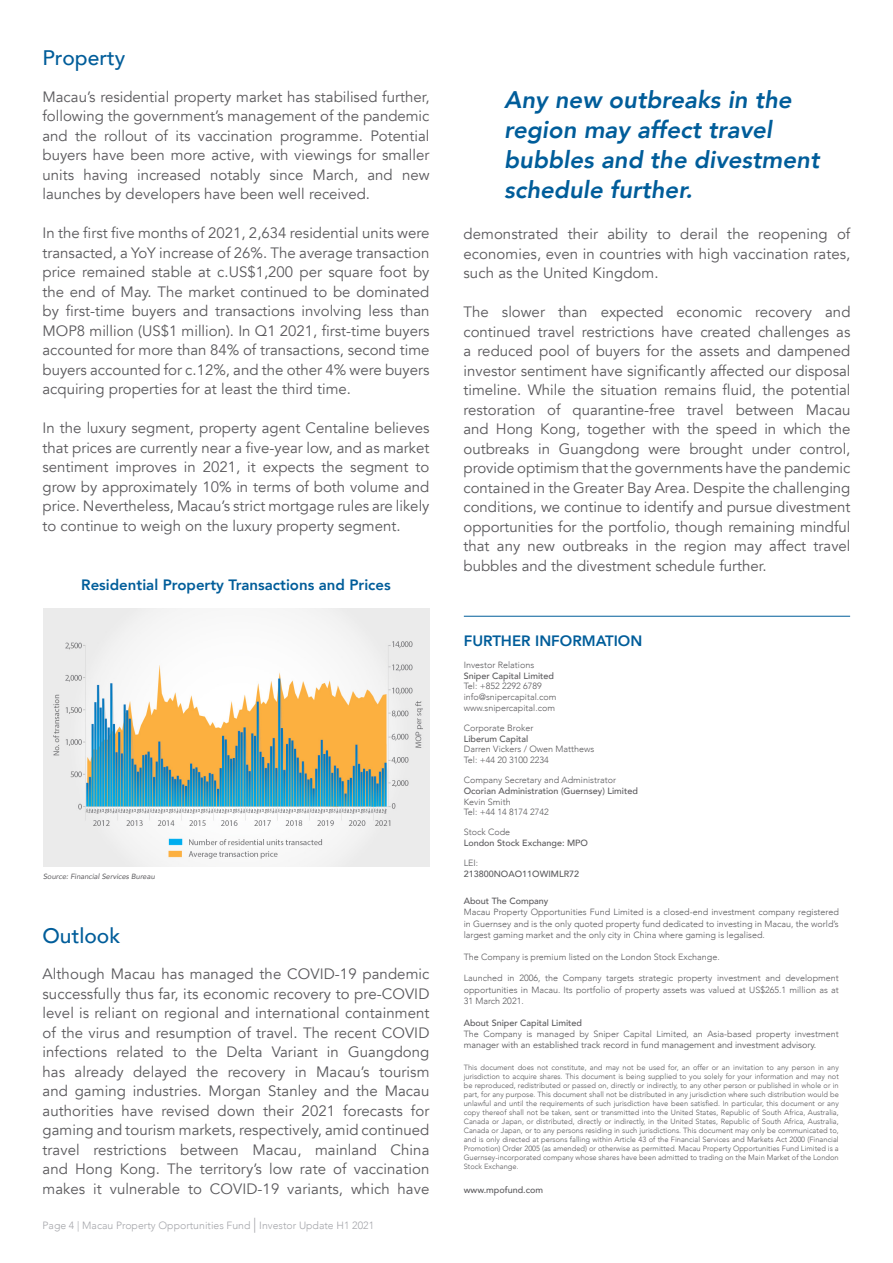
<style>
.page{position:relative;width:893px;height:1263px;background:#fff}
.page>*{position:absolute;margin:0;border:0;box-sizing:border-box;transform-origin:0 0}
.t1{font:italic 800 24px/30px "Avenir";color:#005d9a}
.t2{font:500 21px "Avenir";color:#005d9a}
.t3{font:15px/19.5px "Avenir";color:#5a595c;text-align:justify}
.t4{font:800 15px "Avenir";color:#005d9a}
.t5{font:300 10.5px "Avenir";color:#a5a6aa}
.t6{font:300 9px/11.2px "Avenir";color:#5a595c;text-align:justify}
.t7{font:500 9px "Avenir";color:#5a595c}
.t8{font:9px/11.2px "Avenir";color:#5a595c}
.t9{font:300 7.5px/9px "Avenir";color:#5a595c;text-align:justify}
.t10{font:italic 7.5px "Avenir";color:#5a595c}
.s1{font-size:15px}
.s2{font-weight:300}
</style>
<div class="page">
<img style="left:44px;top:608px;width:386px;height:259px">
<hr style="left:464px;top:616px;width:386px;height:1px;background:#005d9a">
<p class="t2" style="left:43px;top:40px;width:84px">Property</p>
<p class="t3" style="left:43px;top:87px;width:388px">Macau’s residential property market has stabilised further, following the government’s management of the pandemic and the rollout of its vaccination programme. Potential buyers have been more active, with viewings for smaller units having increased notably since March, and new launches by developers have been well received.</p>
<p class="t3" style="left:43px;top:223px;width:388px">In the first five months of 2021, 2,634 residential units were transacted, a YoY increase of 26%. The average transaction price remained stable at c.US$1,200 per square foot by the end of May. The market continued to be dominated by first-time buyers and transactions involving less than MOP8 million (US$1 million). In Q1 2021, first-time buyers accounted for more than 84% of transactions, second time buyers accounted for c.12%, and the other 4% were buyers acquiring properties for at least the third time.</p>
<p class="t3" style="left:43px;top:418px;width:388px">In the luxury segment, property agent Centaline believes that prices are currently near a five-year low, and as market sentiment improves in 2021, it expects the segment to grow by approximately 10% in terms of both volume and price. Nevertheless, Macau’s strict mortgage rules are likely to continue to weigh on the luxury property segment.</p>
<p class="t4" style="left:81px;top:573px;width:311px">Residential Property Transactions and Prices</p>
<p class="t10" style="left:43px;top:872px;width:113px">Source: Financial Services Bureau</p>
<p class="t2" style="left:43px;top:917px;width:79px">Outlook</p>
<p class="t3" style="left:43px;top:964px;width:388px">Although Macau has managed the COVID-19 pandemic successfully thus far, its economic recovery to pre-COVID level is reliant on regional and international containment of the virus and resumption of travel. The recent COVID infections related to the Delta Variant in Guangdong has already delayed the recovery in Macau’s tourism and gaming industries. Morgan Stanley and the Macau authorities have revised down their 2021 forecasts for gaming and tourism markets, respectively, amid continued travel restrictions between Macau, mainland China and Hong Kong. The territory’s low rate of vaccination makes it vulnerable to COVID-19 variants, which have</p>
<p class="t5" style="left:43px;top:1219px;width:333px">Page 4 | Macau Property Opportunities Fund <span class="s1">|</span> Investor Update H1 2021</p>
<p class="t1" style="left:504px;top:85px;width:317px">Any new outbreaks in the region may affect travel bubbles and the divestment schedule further.</p>
<p class="t3" style="left:463px;top:224px;width:388px">demonstrated their ability to derail the reopening of economies, even in countries with high vaccination rates, such as the United Kingdom.</p>
<p class="t3" style="left:463px;top:302px;width:388px">The slower than expected economic recovery and continued travel restrictions have created challenges as a reduced pool of buyers for the assets and dampened investor sentiment have significantly affected our disposal timeline. While the situation remains fluid, the potential restoration of quarantine-free travel between Macau and Hong Kong, together with the speed in which the outbreaks in Guangdong were brought under control, provide optimism that the governments have the pandemic contained in the Greater Bay Area. Despite the challenging conditions, we continue to identify and pursue divestment opportunities for the portfolio, though remaining mindful that any new outbreaks in the region may affect travel bubbles and the divestment schedule further.</p>
<p class="t4" style="left:464px;top:629px;width:180px">FURTHER INFORMATION</p>
<p class="t6" style="left:464px;top:659px;width:72px">Investor Relations</p>
<p class="t7" style="left:464px;top:668px;width:92px">Sniper Capital Limited</p>
<p class="t6" style="left:464px;top:681px;width:80px">Tel: +852 2292 6789</p>
<p class="t6" style="left:464px;top:691px;width:94px">info@snipercapital.com</p>
<p class="t6" style="left:464px;top:702px;width:93px">www.snipercapital.com</p>
<p class="t6" style="left:464px;top:722px;width:71px">Corporate Broker</p>
<p class="t7" style="left:464px;top:731px;width:66px">Liberum Capital</p>
<p class="t6" style="left:464px;top:744px;width:132px">Darren Vickers / Owen Matthews</p>
<p class="t6" style="left:464px;top:754px;width:87px">Tel: +44 20 3100 2234</p>
<p class="t6" style="left:464px;top:774px;width:154px">Company Secretary and Administrator</p>
<p class="t7" style="left:464px;top:783px;width:176px">Ocorian Administration (Guernsey) Limited</p>
<p class="t6" style="left:464px;top:796px;width:49px">Kevin Smith</p>
<p class="t6" style="left:464px;top:807px;width:87px">Tel: +44 14 8174 2742</p>
<p class="t6" style="left:464px;top:826px;width:48px">Stock Code</p>
<p class="t7" style="left:464px;top:835px;width:126px">London Stock Exchange: MPO</p>
<p class="t6" style="left:464px;top:857px;width:16px">LEI:</p>
<p class="t7" style="left:464px;top:866px;width:117px">213800NOAO11OWIMLR72</p>
<p class="t7" style="left:464px;top:893px;width:86px">About The Company</p>
<p class="t6" style="left:464px;top:907px;width:377px">Macau Property Opportunities Fund Limited is a closed-end investment company registered in Guernsey and is the only quoted property fund dedicated to investing in Macau, the world’s largest gaming market and the only city in China where gaming is legalised.</p>
<p class="t6" style="left:464px;top:951px;width:258px">The Company is premium listed on the London Stock Exchange.</p>
<p class="t6" style="left:464px;top:973px;width:377px">Launched in 2006, the Company targets strategic property investment and development opportunities in Macau. Its portfolio of property assets was valued at US$265.1 million as at 31 March 2021.</p>
<p class="t7" style="left:464px;top:1015px;width:120px">About Sniper Capital Limited</p>
<p class="t8" style="left:464px;top:1028px;width:377px"><span class="s2">The Company is managed by Sniper Capital Limited, an Asia-based property investment </span>manager with an established track record in fund management and investment advisory.</p>
<p class="t9" style="left:464px;top:1063px;width:377px">This document does not constitute, and may not be used for, an offer or an invitation to any person in any jurisdiction to acquire shares. This document is being supplied to you solely for your information and may not be reproduced, redistributed or passed on, directly or indirectly, to any other person or published in whole or in part, for any purpose. This document shall not be distributed in any jurisdiction where such distribution would be unlawful and until the requirements of such jurisdiction have been satisfied. In particular, this document or any copy thereof shall not be taken, sent or transmitted into the United States, Republic of South Africa, Australia, Canada or Japan, or distributed, directly or indirectly, in the United States, Republic of South Africa, Australia, Canada or Japan, or to any persons residing in such jurisdictions. This document may only be communicated to, and is only directed at persons falling within Article 43 of the Financial Services and Markets Act 2000 (Financial Promotion) Order 2005 (as amended) or otherwise as permitted. Macau Property Opportunities Fund Limited is a Guernsey-incorporated company whose shares have been admitted to trading on the Main Market of the London Stock Exchange.</p>
<p class="t7" style="left:464px;top:1181px;width:81px">www.mpofund.com</p>
</div>
